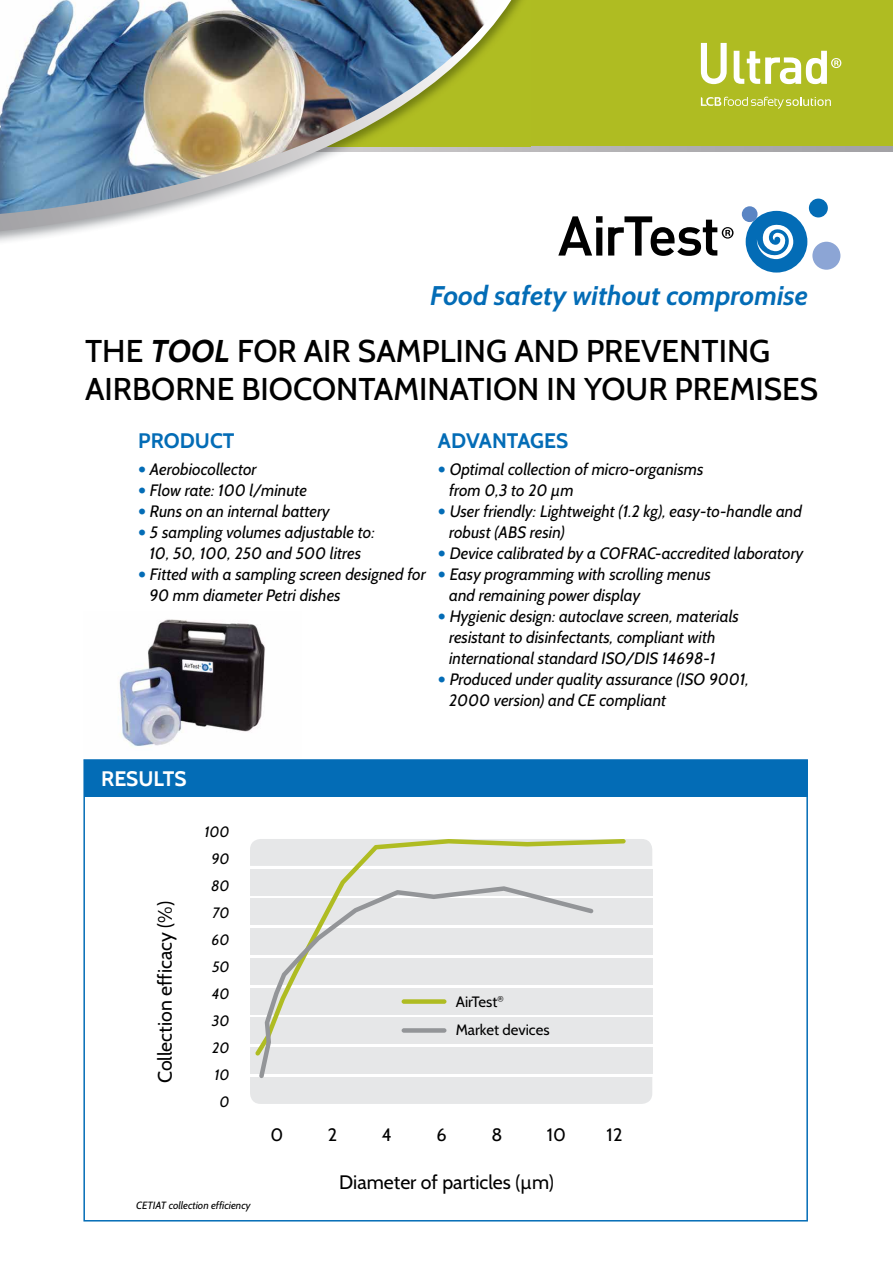
<style>
.page{position:relative;width:893px;height:1263px;background:#fff}
.page>*{position:absolute;margin:0;border:0;box-sizing:border-box;transform-origin:0 0}
.t1{font:500 31.5px/37.5px "Cabin";color:#000}
.t2{font:italic 700 27px "Cabin";color:#036cb6}
.t3{font:700 21px "Cabin";color:#036cb6}
.t4{font:700 21px "Cabin";color:#fff}
.t5{font:19.5px "Cabin";color:#000}
.t6{font:18px "Cabin";color:#000}
.t7{font:italic 16.5px/21px "Cabin";color:#000}
.t8{font:italic 15px/27px "Cabin";color:#000;text-align:right}
.t9{font:15px/28.5px "Cabin";color:#000}
.t10{font:italic 10.5px "Cabin";color:#000}
.s1{font-weight:700;font-style:italic}
.s2{font-weight:700;font-style:normal;font-size:27px;color:#036cb6}
</style>
<div class="page">
<svg style="left:530px;top:146px;width:363px;height:5px"></svg>
<div style="left:0;top:0;width:893px;height:146px;background:#afbc22"></div>
<img style="left:0;top:0;width:530px;height:242px">
<svg style="left:0;top:0;width:511px;height:231px"></svg>
<img style="left:0;top:0;width:503px;height:214px">
<svg style="left:83px;top:759px;width:725px;height:462px"></svg>
<div style="left:84px;top:760px;width:724px;height:37px;background:#036cb6"></div>
<svg style="left:255px;top:839px;width:371px;height:217px;fill:#e6e7e8"></svg>
<svg style="left:259px;top:886px;width:335px;height:192px;fill:#e6e7e8"></svg>
<div style="left:402px;top:999px;width:44px;height:5px;background:#afbc22;border-radius:2px"></div>
<div style="left:402px;top:1028px;width:44px;height:5px;background:#939598;border-radius:2px"></div>
<div style="left:746px;top:211px;width:61px;height:62px;background:#036cb6;border-radius:50%"></div>
<div style="left:809px;top:199px;width:19px;height:18px;background:#036cb6;border-radius:50%"></div>
<div style="left:742px;top:206px;width:15px;height:16px;background:#5a85c4;border-radius:50%"></div>
<div style="left:812px;top:242px;width:28px;height:28px;background:#8ca5d5;border-radius:50%"></div>
<svg style="left:558px;top:216px;width:44px;height:40px"></svg>
<svg style="left:608px;top:216px;width:125px;height:40px"></svg>
<svg style="left:757px;top:224px;width:36px;height:35px"></svg>
<img style="left:119px;top:619px;width:146px;height:128px">
<svg style="left:701px;top:43px;width:26px;height:41px"></svg>
<svg style="left:734px;top:51px;width:107px;height:33px"></svg>
<svg style="left:701px;top:97px;width:130px;height:12px"></svg>
<h2 class="t2" style="left:430px;top:280px;width:379px">Food safety without compromise</h2>
<h1 class="t1" style="left:85px;top:332px;width:735px">THE <span class="s1">TOOL</span> FOR AIR SAMPLING AND PREVENTING<br>AIRBORNE BIOCONTAMINATION IN YOUR PREMISES</h1>
<p class="t3" style="left:138px;top:428px;width:98px">PRODUCT</p>
<p class="t7" style="left:138px;top:459px;width:120px"><span class="s2">•</span> Aerobiocollector</p>
<p class="t7" style="left:138px;top:480px;width:170px"><span class="s2">•</span> Flow rate: 100 l/minute</p>
<p class="t7" style="left:138px;top:501px;width:193px"><span class="s2">•</span> Runs on an internal battery</p>
<p class="t7" style="left:138px;top:522px;width:238px;text-align:center"><span class="s2">•</span> 5 sampling volumes adjustable to:<br>10, 50, 100, 250 and 500 litres</p>
<p class="t7" style="left:149px;top:564px;width:278px;text-indent:-11px"><span class="s2">•</span> Fitted with a sampling screen designed for<br>90 mm diameter Petri dishes</p>
<p class="t3" style="left:438px;top:428px;width:132px">ADVANTAGES</p>
<p class="t7" style="left:449px;top:459px;width:256px;text-indent:-11px"><span class="s2">•</span> Optimal collection of micro-organisms from 0,3 to 20 µm</p>
<p class="t7" style="left:449px;top:501px;width:354px;text-indent:-11px"><span class="s2">•</span> User friendly: Lightweight (1.2 kg), easy-to-handle and robust (ABS resin)</p>
<p class="t7" style="left:438px;top:543px;width:367px"><span class="s2">•</span> Device calibrated by a COFRAC-accredited laboratory</p>
<p class="t7" style="left:449px;top:564px;width:263px;text-indent:-11px"><span class="s2">•</span> Easy programming with scrolling menus and remaining power display</p>
<p class="t7" style="left:449px;top:606px;width:291px;text-indent:-11px"><span class="s2">•</span> Hygienic design: autoclave screen, materials resistant to disinfectants, compliant with international standard ISO/DIS 14698-1</p>
<p class="t7" style="left:449px;top:669px;width:301px;text-indent:-11px"><span class="s2">•</span> Produced under quality assurance (ISO 9001,<br>2000 version) and CE compliant</p>
<p class="t4" style="left:101px;top:766px;width:87px">RESULTS</p>
<p class="t5" style="left:153px;top:1083px;width:184px;rotate:-90deg">Collection efficacy (%)</p>
<p class="t8" style="left:204px;top:818px;width:27px">100<br>90<br>80<br>70<br>60<br>50<br>40<br>30<br>20<br>10<br>0</p>
<p class="t9" style="left:456px;top:987px;width:95px">AirTest<sup>®<br></sup>Market devices</p>
<p class="t6" style="left:271px;top:1124px;width:14px">0</p>
<p class="t6" style="left:328px;top:1124px;width:11px">2</p>
<p class="t6" style="left:382px;top:1124px;width:12px">4</p>
<p class="t6" style="left:437px;top:1124px;width:12px">6</p>
<p class="t6" style="left:491px;top:1124px;width:12px">8</p>
<p class="t6" style="left:547px;top:1124px;width:21px">10</p>
<p class="t6" style="left:607px;top:1124px;width:17px">12</p>
<p class="t10" style="left:136px;top:1199px;width:116px">CETIAT collection efficiency</p>
<p class="t5" style="left:339px;top:1170px;width:216px">Diameter of particles (µm)</p>
</div>
